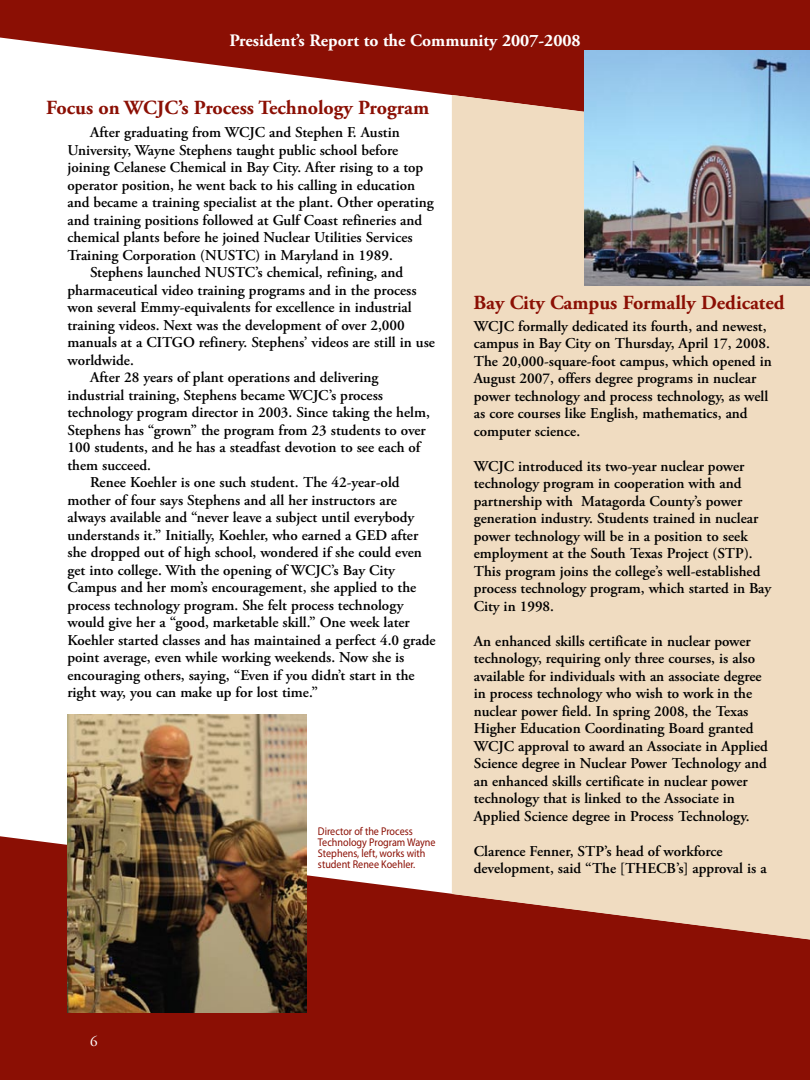
<style>
.page{position:relative;width:810px;height:1080px;background:#fff}
.page>*{position:absolute;margin:0;border:0;box-sizing:border-box;transform-origin:0 0}
.t1{font:700 20px "Adobe Garamond Pro";color:#8b0f04}
.t2{font:700 17.5px "Adobe Garamond Pro";color:#fff}
.t3{font:600 15px/17.5px "Adobe Garamond Pro";color:#000}
.t4{font:15px "Adobe Garamond Pro";color:#fff}
.t5{font:11.25px/11.2px "Myriad Pro";color:#8b0f04;scale:.9 1}
</style>
<div class="page">
<svg style="left:0;top:0;width:810px;height:96px;fill:#8b0f04"></svg>
<div style="left:0;top:836px;width:810px;height:244px;background:#8b0f04"></div>
<div style="left:452px;top:95px;width:358px;height:845px;background:#f0dcc1"></div>
<img style="left:584px;top:51px;width:226px;height:235px">
<img style="left:68px;top:714px;width:238px;height:298px">
<p class="t2" style="left:229px;top:30px;width:353px">President’s Report to the Community 2007-2008</p>
<h1 class="t1" style="left:46px;top:96px;width:384px">Focus on WCJC’s Process Technology Program</h1>
<p class="t3" style="left:90px;top:124px;width:311px">After graduating from WCJC and Stephen F. Austin</p>
<p class="t3" style="left:68px;top:141px;width:332px">University, Wayne Stephens taught public school before</p>
<p class="t3" style="left:68px;top:159px;width:357px">joining Celanese Chemical in Bay City. After rising to a top</p>
<p class="t3" style="left:68px;top:176px;width:349px">operator position, he went back to his calling in education</p>
<p class="t3" style="left:68px;top:194px;width:368px">and became a training specialist at the plant. Other operating</p>
<p class="t3" style="left:68px;top:211px;width:356px">and training positions followed at Gulf Coast refineries and</p>
<p class="t3" style="left:68px;top:229px;width:347px">chemical plants before he joined Nuclear Utilities Services</p>
<p class="t3" style="left:68px;top:246px;width:327px">Training Corporation (NUSTC) in Maryland in 1989.</p>
<p class="t3" style="left:90px;top:264px;width:315px">Stephens launched NUSTC’s chemical, refining, and</p>
<p class="t3" style="left:68px;top:281px;width:351px">pharmaceutical video training programs and in the process</p>
<p class="t3" style="left:68px;top:299px;width:346px">won several Emmy-equivalents for excellence in industrial</p>
<p class="t3" style="left:68px;top:316px;width:339px">training videos. Next was the development of over 2,000</p>
<p class="t3" style="left:68px;top:334px;width:369px">manuals at a CITGO refinery. Stephens’ videos are still in use</p>
<p class="t3" style="left:68px;top:351px;width:68px">worldwide.</p>
<p class="t3" style="left:90px;top:369px;width:290px">After 28 years of plant operations and delivering</p>
<p class="t3" style="left:68px;top:386px;width:317px">industrial training, Stephens became WCJC’s process</p>
<p class="t3" style="left:68px;top:404px;width:364px">technology program director in 2003. Since taking the helm,</p>
<p class="t3" style="left:68px;top:421px;width:360px">Stephens has “grown” the program from 23 students to over</p>
<p class="t3" style="left:68px;top:439px;width:354px">100 students, and he has a steadfast devotion to see each of</p>
<p class="t3" style="left:68px;top:456px;width:85px">them succeed.</p>
<p class="t3" style="left:90px;top:474px;width:311px">Renee Koehler is one such student. The 42-year-old</p>
<p class="t3" style="left:68px;top:491px;width:331px">mother of four says Stephens and all her instructors are</p>
<p class="t3" style="left:68px;top:509px;width:348px">always available and “never leave a subject until everybody</p>
<p class="t3" style="left:68px;top:526px;width:352px">understands it.” Initially, Koehler, who earned a GED after</p>
<p class="t3" style="left:68px;top:544px;width:356px">she dropped out of high school, wondered if she could even</p>
<p class="t3" style="left:68px;top:561px;width:329px">get into college. With the opening of WCJC’s Bay City</p>
<p class="t3" style="left:68px;top:579px;width:350px">Campus and her mom’s encouragement, she applied to the</p>
<p class="t3" style="left:68px;top:596px;width:337px">process technology program. She felt process technology</p>
<p class="t3" style="left:68px;top:614px;width:344px">would give her a “good, marketable skill.” One week later</p>
<p class="t3" style="left:68px;top:631px;width:370px">Koehler started classes and has maintained a perfect 4.0 grade</p>
<p class="t3" style="left:68px;top:649px;width:338px">point average, even while working weekends. Now she is</p>
<p class="t3" style="left:68px;top:666px;width:349px">encouraging others, saying, “Even if you didn’t start in the</p>
<p class="t3" style="left:68px;top:684px;width:252px">right way, you can make up for lost time.”</p>
<p class="t5" style="left:318px;top:825px;width:132px">Director of the Process<br>Technology Program Wayne<br>Stephens, left, works with student Renee Koehler.</p>
<h1 class="t1" style="left:474px;top:291px;width:312px">Bay City Campus Formally Dedicated</h1>
<p class="t3" style="left:474px;top:318px;width:299px">WCJC formally dedicated its fourth, and newest, campus in Bay City on Thursday, April 17, 2008.<br>The 20,000-square-foot campus, which opened in August 2007, offers degree programs in nuclear power technology and process technology, as well as core courses like English, mathematics, and computer science.</p>
<p class="t3" style="left:474px;top:458px;width:299px">WCJC introduced its two-year nuclear power technology program in cooperation with and partnership with Matagorda County’s power generation industry. Students trained in nuclear power technology will be in a position to seek employment at the South Texas Project (STP).<br>This program joins the college’s well-established process technology program, which started in Bay City in 1998.</p>
<p class="t3" style="left:474px;top:633px;width:296px">An enhanced skills certificate in nuclear power technology, requiring only three courses, is also available for individuals with an associate degree in process technology who wish to work in the nuclear power field. In spring 2008, the Texas Higher Education Coordinating Board granted WCJC approval to award an Associate in Applied Science degree in Nuclear Power Technology and an enhanced skills certificate in nuclear power technology that is linked to the Associate in Applied Science degree in Process Technology.</p>
<p class="t3" style="left:474px;top:843px;width:294px">Clarence Fenner, STP’s head of workforce development, said “The [THECB’s] approval is a</p>
<p class="t4" style="left:90px;top:1033px;width:9px">6</p>
</div>
